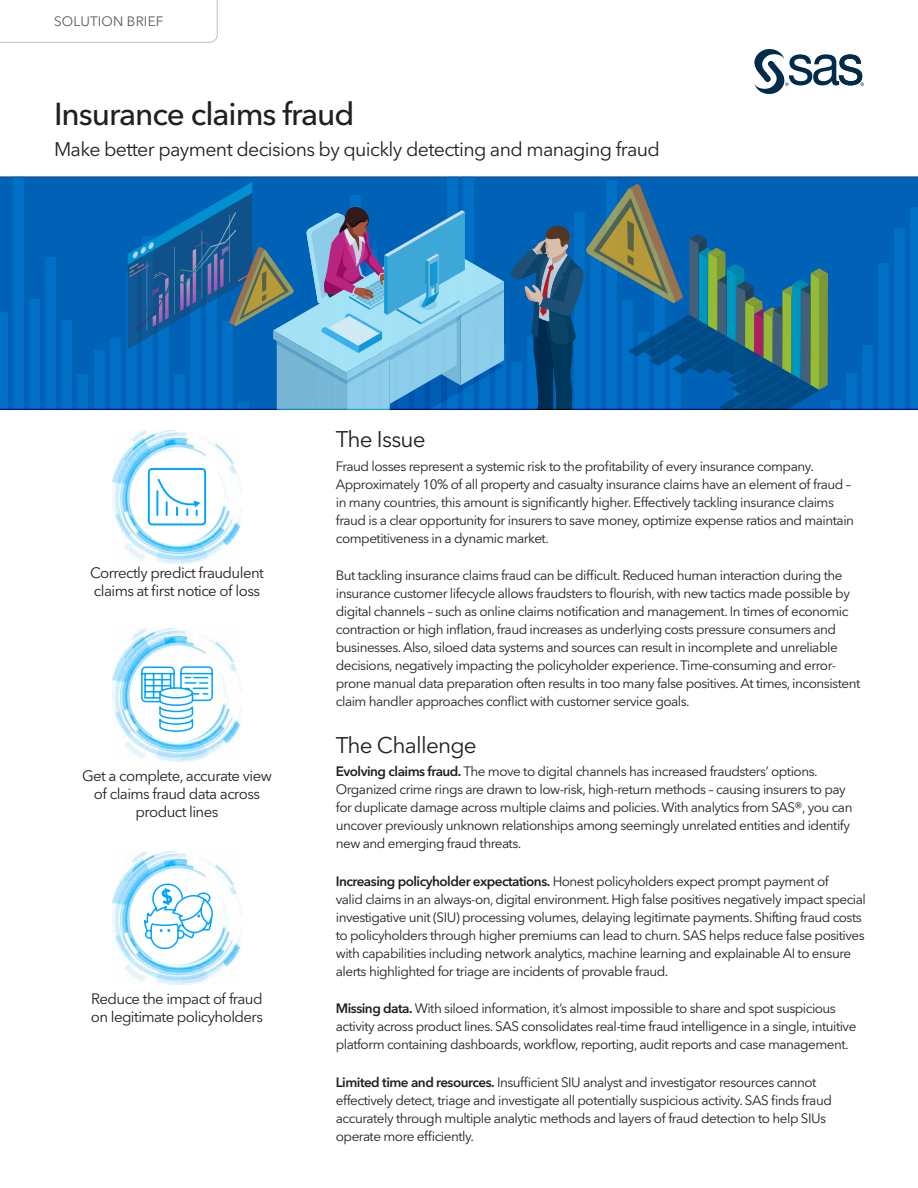
<style>
.page{position:relative;width:918px;height:1188px;background:#fff}
.page>*{position:absolute;margin:0;border:0;box-sizing:border-box;transform-origin:0 0}
.Headline_Title{font:500 31.5px "Avenir Next W1 G";letter-spacing:-.035em;color:#231f20}
.Header_1{font:22.5px "Avenir Next W1 G";letter-spacing:-.035em;color:#231f20}
.Headline_subhead___k{font:19.5px "Avenir Next W1 G";letter-spacing:-.035em;color:#231f20}
.Sidebar_text{font:15px/18px "Avenir Next W1 G";letter-spacing:-.04em;color:#231f20}
.Body{font:13.5px/18px "Avenir Next W1 G";letter-spacing:-.035em;color:#231f20}
.Collateral_Identifie{font:13.5px "Avenir Next W1 G";letter-spacing:.01em;color:#58595b}
.s1{font-weight:600}
</style>
<div class="page">
<svg style="left:754px;top:49px;width:110px;height:45px"></svg>
<div style="left:0;top:177px;width:918px;height:232px;background:#0062b7"></div>
<div style="left:911px;top:207px;width:7px;height:202px;background:#006fc6"></div>
<div style="left:895px;top:228px;width:10px;height:181px;background:#006fc6"></div>
<div style="left:879px;top:263px;width:10px;height:146px;background:#006fc6"></div>
<div style="left:862px;top:345px;width:11px;height:64px;background:#006fc6"></div>
<div style="left:846px;top:373px;width:11px;height:36px;background:#006fc6"></div>
<div style="left:830px;top:400px;width:11px;height:9px;background:#006fc6"></div>
<div style="left:463px;top:177px;width:10px;height:232px;background:#006fc6"></div>
<div style="left:447px;top:177px;width:10px;height:232px;background:#006fc6"></div>
<div style="left:126px;top:272px;width:10px;height:137px;background:#006fc6"></div>
<div style="left:110px;top:338px;width:10px;height:71px;background:#006fc6"></div>
<div style="left:94px;top:350px;width:10px;height:59px;background:#006fc6"></div>
<div style="left:78px;top:374px;width:10px;height:35px;background:#006fc6"></div>
<div style="left:62px;top:320px;width:10px;height:89px;background:#006fc6"></div>
<div style="left:46px;top:257px;width:10px;height:152px;background:#006fc6"></div>
<div style="left:29px;top:299px;width:11px;height:110px;background:#006fc6"></div>
<div style="left:13px;top:177px;width:11px;height:232px;background:#006fc6"></div>
<div style="left:0;top:312px;width:8px;height:97px;background:#006fc6"></div>
<svg style="left:127px;top:182px;width:701px;height:227px"></svg>
<img style="left:112px;top:430px;width:130px;height:133px">
<div style="left:130px;top:450px;width:94px;height:95px;background:#fff;border-radius:50%"></div>
<img style="left:112px;top:628px;width:130px;height:134px">
<div style="left:130px;top:648px;width:94px;height:94px;background:#fff;border-radius:50%"></div>
<img style="left:112px;top:851px;width:130px;height:133px">
<div style="left:130px;top:871px;width:94px;height:94px;background:#fff;border-radius:50%"></div>
<svg style="left:0;top:0;width:218px;height:43px"></svg>
<hr style="left:0;top:176px;width:918px;height:1px;background:#718497">
<hr style="left:0;top:409px;width:918px;height:1px;background:#718497">
<svg style="left:140px;top:666px;width:74px;height:67px"></svg>
<svg style="left:147px;top:468px;width:60px;height:58px"></svg>
<svg style="left:143px;top:883px;width:72px;height:67px"></svg>
<h1 class="Collateral_Identifie" style="left:54px;top:14px;width:111px">SOLUTION BRIEF</h1>
<h1 class="Headline_Title" style="left:54px;top:95px;width:302px">Insurance claims fraud</h1>
<h2 class="Headline_subhead___k" style="left:54px;top:138px;width:608px">Make better payment decisions by quickly detecting and managing fraud</h2>
<p class="Sidebar_text" style="left:90px;top:564px;width:175px">Correctly predict fraudulent claims at first notice of loss</p>
<p class="Sidebar_text" style="left:82px;top:767px;width:191px;text-align:center">Get a complete, accurate view of claims fraud data across product lines</p>
<p class="Sidebar_text" style="left:91px;top:990px;width:174px">Reduce the impact of fraud on legitimate policyholders</p>
<h2 class="Header_1" style="left:336px;top:426px;width:91px">The Issue</h2>
<p class="Body" style="left:336px;top:457px;width:520px">Fraud losses represent a systemic risk to the profitability of every insurance company.<br>Approximately 10% of all property and casualty insurance claims have an element of fraud – in many countries, this amount is significantly higher. Effectively tackling insurance claims fraud is a clear opportunity for insurers to save money, optimize expense ratios and maintain competitiveness in a dynamic market.</p>
<p class="Body" style="left:336px;top:566px;width:526px">But tackling insurance claims fraud can be difficult. Reduced human interaction during the insurance customer lifecycle allows fraudsters to flourish, with new tactics made possible by digital channels – such as online claims notification and management. In times of economic contraction or high inflation, fraud increases as underlying costs pressure consumers and businesses. Also, siloed data systems and sources can result in incomplete and unreliable decisions, negatively impacting the policyholder experience. Time-consuming and error&shy;prone manual data preparation often results in too many false positives. At times, inconsistent claim handler approaches conflict with customer service goals.</p>
<h2 class="Header_1" style="left:336px;top:731px;width:142px">The Challenge</h2>
<p class="Body" style="left:336px;top:762px;width:518px"><span class="s1">Evolving claims fraud.</span> The move to digital channels has increased fraudsters’ options.<br>Organized crime rings are drawn to low-risk, high-return methods – causing insurers to pay for duplicate damage across multiple claims and policies. With analytics from SAS®, you can uncover previously unknown relationships among seemingly unrelated entities and identify new and emerging fraud threats.</p>
<p class="Body" style="left:336px;top:872px;width:532px"><span class="s1">Increasing policyholder expectations.</span> Honest policyholders expect prompt payment of<br>valid claims in an always-on, digital environment. High false positives negatively impact special investigative unit (SIU) processing volumes, delaying legitimate payments. Shifting fraud costs to policyholders through higher premiums can lead to churn. SAS helps reduce false positives with capabilities including network analytics, machine learning and explainable AI to ensure alerts highlighted for triage are incidents of provable fraud.</p>
<p class="Body" style="left:336px;top:999px;width:522px"><span class="s1">Missing data.</span> With siloed information, it’s almost impossible to share and spot suspicious activity across product lines. SAS consolidates real-time fraud intelligence in a single, intuitive platform containing dashboards, workflow, reporting, audit reports and case management.</p>
<p class="Body" style="left:336px;top:1073px;width:498px"><span class="s1">Limited time and resources.</span> Insufficient SIU analyst and investigator resources cannot effectively detect, triage and investigate all potentially suspicious activity. SAS finds fraud accurately through multiple analytic methods and layers of fraud detection to help SIUs operate more efficiently.</p>
</div>
